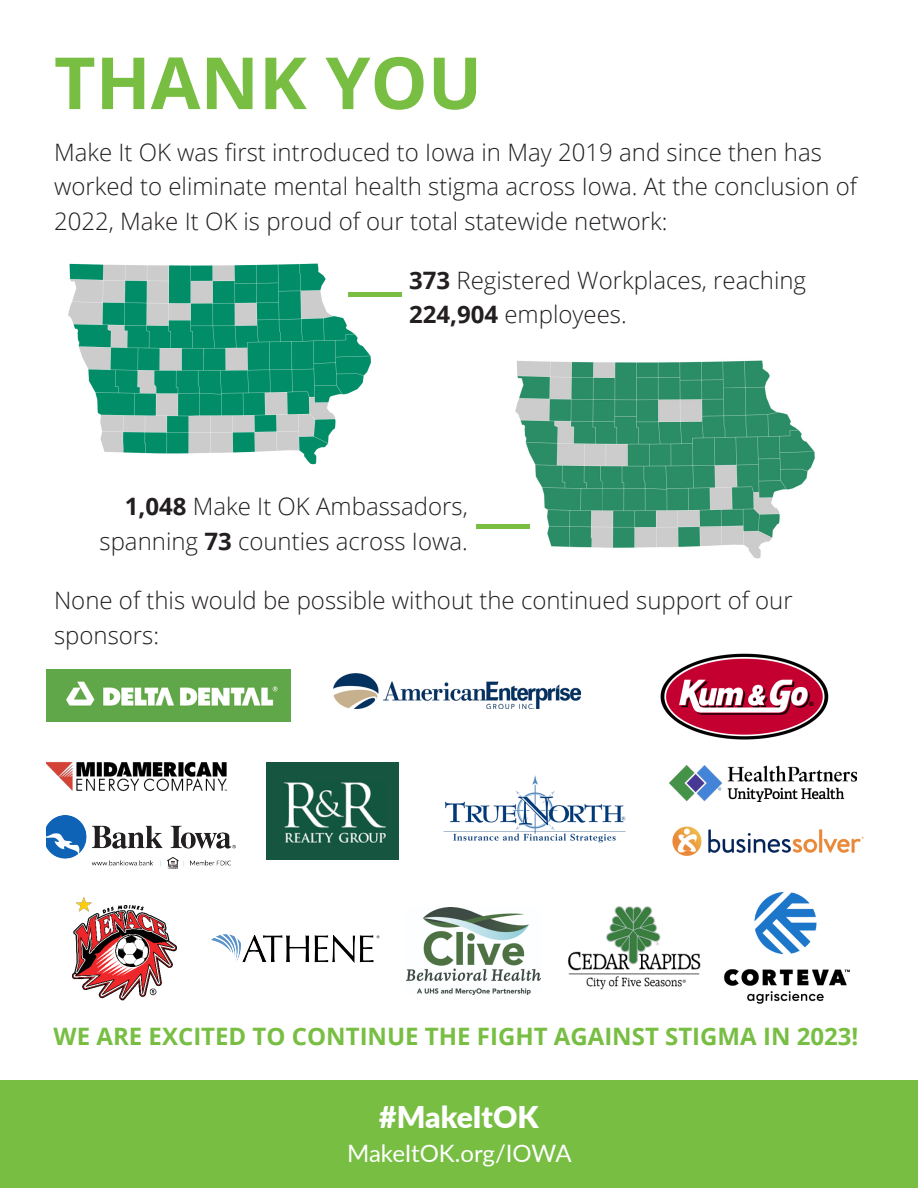
<style>
.page{position:relative;width:918px;height:1188px;background:#fff}
.page>*{position:absolute;margin:0;border:0;box-sizing:border-box;transform-origin:0 0}
.t1{font:700 72px "Open Sans";color:#77be42}
.t2{font:900 30px "Lato";letter-spacing:-.01em;color:#fff}
.t3{font:300 24px/34.5px "Open Sans";color:#231f20}
.t4{font:700 24px "Open Sans";color:#77be42}
.t5{font:24px "Lato";letter-spacing:-.01em;color:#fff}
.s1{font-weight:700}
</style>
<div class="page">
<img style="left:46px;top:669px;width:245px;height:52px">
<img style="left:669px;top:765px;width:188px;height:37px">
<img style="left:673px;top:826px;width:191px;height:30px">
<img style="left:46px;top:761px;width:181px;height:30px">
<img style="left:46px;top:816px;width:190px;height:52px">
<img style="left:333px;top:674px;width:247px;height:35px">
<img style="left:724px;top:891px;width:126px;height:113px">
<img style="left:406px;top:907px;width:134px;height:87px">
<img style="left:211px;top:934px;width:169px;height:29px">
<img style="left:568px;top:906px;width:133px;height:84px">
<div style="left:0;top:1080px;width:918px;height:108px;background:#77be42"></div>
<img style="left:72px;top:897px;width:105px;height:104px">
<img style="left:267px;top:763px;width:132px;height:97px">
<img style="left:68px;top:263px;width:303px;height:202px">
<img style="left:503px;top:360px;width:312px;height:199px">
<div style="left:348px;top:292px;width:54px;height:5px;background:#77be42"></div>
<hr style="left:476px;top:525px;width:54px;height:4px;background:#77be42">
<img style="left:661px;top:653px;width:167px;height:86px">
<img style="left:443px;top:775px;width:183px;height:68px">
<p class="t1" style="left:54px;top:32px;width:430px">THANK YOU</p>
<p class="t3" style="left:54px;top:134px;width:805px">Make It OK was first introduced to Iowa in May 2019 and since then has worked to eliminate mental health stigma across Iowa. At the conclusion of<br>2022, Make It OK is proud of our total statewide network:</p>
<p class="t3" style="left:409px;top:262px;width:399px"><span class="s1">373</span> Registered Workplaces, reaching<br><span class="s1">224,904</span> employees.</p>
<p class="t3" style="left:100px;top:489px;width:370px;text-align:right"><span class="s1">1,048</span> Make It OK Ambassadors, spanning <span class="s1">73</span> counties across Iowa.</p>
<p class="t3" style="left:54px;top:583px;width:740px">None of this would be possible without the continued support of our sponsors:</p>
<p class="t4" style="left:54px;top:1019px;width:806px">WE ARE EXCITED TO CONTINUE THE FIGHT AGAINST STIGMA IN 2023!</p>
<p class="t2" style="left:379px;top:1094px;width:161px">#MakeItOK</p>
<p class="t5" style="left:347px;top:1137px;width:226px">MakeItOK.org/IOWA</p>
</div>
